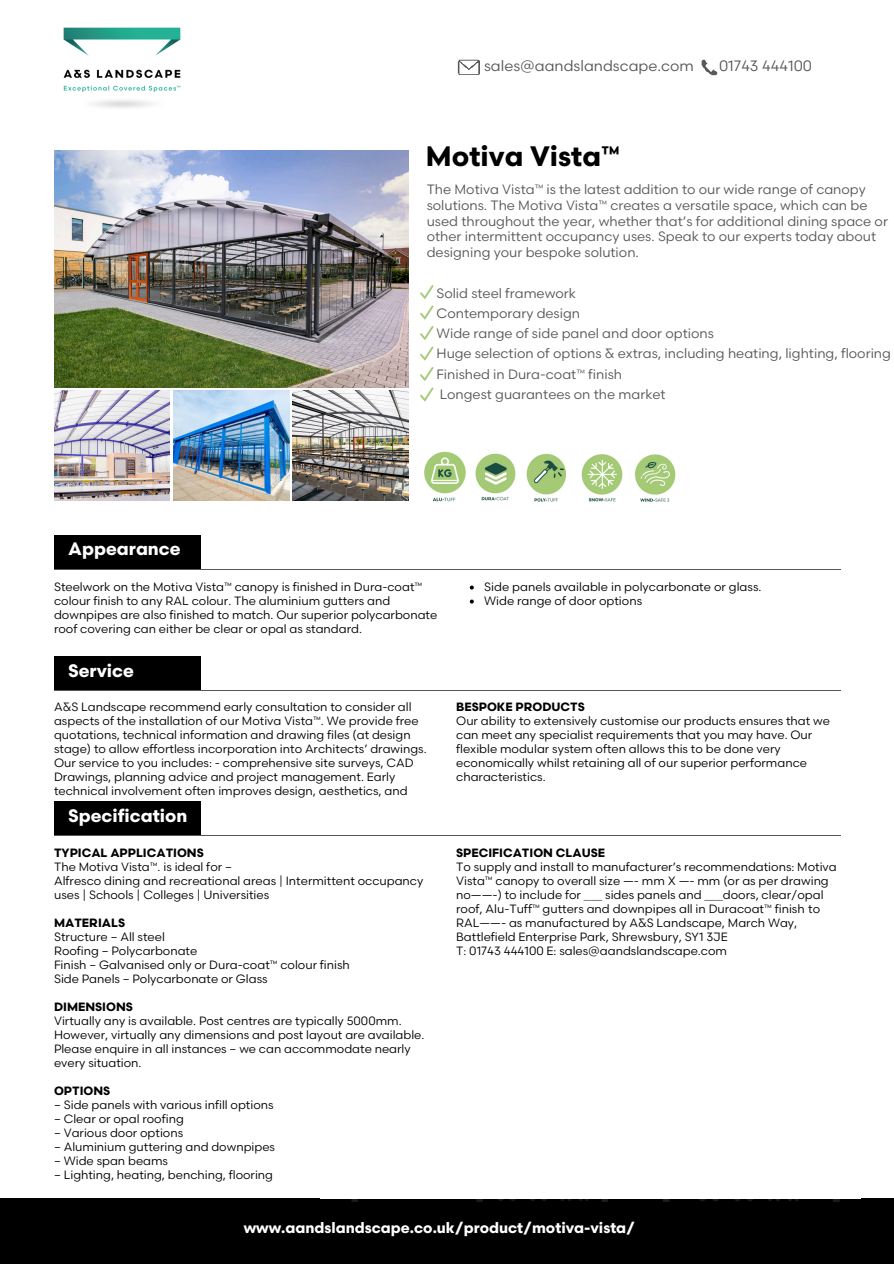
<style>
.page{position:relative;width:894px;height:1264px;background:#fff}
.page>*{position:absolute;margin:0;border:0;box-sizing:border-box;transform-origin:0 0}
.t1{font:700 28.05px "Scandia";color:#000}
.t2{font:700 18px "Scandia";color:#fff}
.t3{font:700 15px "Scandia";color:#fff}
.t4{font:15px "Scandia";color:#575756}
.t5{font:13.5px/15.8px "Scandia";color:#575756}
.t6{font:12px/14px "Scandia";color:#000}
.t7{font:700 12px "Scandia";color:#000}
</style>
<div class="page">
<img style="left:173px;top:390px;width:116px;height:110px">
<img style="left:293px;top:390px;width:115px;height:110px">
<img style="left:54px;top:390px;width:116px;height:110px">
<img style="left:54px;top:151px;width:355px;height:236px">
<svg style="left:420px;top:285px;width:13px;height:117px"></svg>
<div style="left:54px;top:656px;width:146px;height:34px;background:#000"></div>
<hr style="left:54px;top:690px;width:786px;height:1px;background:#575756">
<div style="left:54px;top:535px;width:146px;height:34px;background:#000"></div>
<hr style="left:54px;top:569px;width:786px;height:1px;background:#575756">
<div style="left:54px;top:801px;width:146px;height:34px;background:#000"></div>
<hr style="left:54px;top:835px;width:786px;height:1px;background:#575756">
<div style="left:0;top:1198px;width:893px;height:65px;background:#000"></div>
<svg style="left:335px;top:1198px;width:288px;height:4px"></svg>
<svg style="left:645px;top:1198px;width:211px;height:4px"></svg>
<img style="left:457px;top:60px;width:22px;height:15px">
<img style="left:701px;top:60px;width:16px;height:16px">
<img style="left:63px;top:27px;width:118px;height:81px">
<img style="left:424px;top:451px;width:42px;height:51px">
<img style="left:475px;top:453px;width:41px;height:47px">
<img style="left:526px;top:453px;width:40px;height:49px">
<img style="left:581px;top:454px;width:42px;height:48px">
<img style="left:635px;top:454px;width:41px;height:48px">
<svg style="left:469px;top:585px;width:4px;height:4px"></svg>
<svg style="left:469px;top:599px;width:4px;height:4px"></svg>
<p class="t4" style="left:484px;top:57px;width:211px">sales@aandslandscape.com</p>
<p class="t4" style="left:718px;top:57px;width:95px">01743 444100</p>
<p class="t1" style="left:426px;top:141px;width:195px">Motiva Vista™</p>
<p class="t2" style="left:68px;top:539px;width:114px">Appearance</p>
<p class="t5" style="left:426px;top:182px;width:462px">The Motiva Vista™ is the latest addition to our wide range of canopy solutions. The Motiva Vista™ creates a versatile space, which can be used throughout the year, whether that’s for additional dining space or other intermittent occupancy uses. Speak to our experts today about designing your bespoke solution.</p>
<p class="t5" style="left:436px;top:283px;width:456px;line-height:20.2px">Solid steel framework<br>Contemporary design<br>Wide range of side panel and door options<br>Huge selection of options &amp; extras, including heating, lighting, flooring</p>
<p class="t5" style="left:436px;top:364px;width:231px;line-height:20.2px">Finished in Dura-coat™ finish<br>Longest guarantees on the market</p>
<p class="t6" style="left:54px;top:580px;width:384px">Steelwork on the Motiva Vista™ canopy is finished in Dura-coat™ colour finish to any RAL colour. The aluminium gutters and downpipes are also finished to match. Our superior polycarbonate roof covering can either be clear or opal as standard.</p>
<p class="t2" style="left:68px;top:660px;width:67px">Service</p>
<p class="t6" style="left:54px;top:700px;width:374px">A&amp;S Landscape recommend early consultation to consider all aspects of the installation of our Motiva Vista™. We provide free quotations, technical information and drawing files (at design stage) to allow effortless incorporation into Architects’ drawings.<br>Our service to you includes: - comprehensive site surveys, CAD Drawings, planning advice and project management. Early technical involvement often improves design, aesthetics, and</p>
<p class="t2" style="left:68px;top:805px;width:121px">Specification</p>
<p class="t7" style="left:54px;top:846px;width:151px">TYPICAL APPLICATIONS</p>
<p class="t6" style="left:54px;top:860px;width:179px">The Motiva Vista™. is ideal for –</p>
<p class="t6" style="left:54px;top:874px;width:371px">Alfresco dining and recreational areas | Intermittent occupancy uses | Schools | Colleges | Universities</p>
<p class="t7" style="left:54px;top:916px;width:72px">MATERIALS</p>
<p class="t6" style="left:54px;top:930px;width:112px">Structure – All steel</p>
<h2 class="t6" style="left:54px;top:944px;width:145px">Roofing – Polycarbonate</h2>
<p class="t6" style="left:54px;top:958px;width:297px">Finish – Galvanised only or Dura-coat™ colour finish</p>
<p class="t6" style="left:54px;top:972px;width:215px">Side Panels – Polycarbonate or Glass</p>
<p class="t7" style="left:54px;top:1000px;width:80px">DIMENSIONS</p>
<p class="t6" style="left:54px;top:1014px;width:371px">Virtually any is available. Post centres are typically 5000mm.<br>However, virtually any dimensions and post layout are available.<br>Please enquire in all instances – we can accommodate nearly every situation.</p>
<p class="t7" style="left:54px;top:1084px;width:58px">OPTIONS</p>
<p class="t6" style="left:54px;top:1098px;width:221px">– Side panels with various infill options</p>
<p class="t6" style="left:54px;top:1112px;width:131px">– Clear or opal roofing</p>
<p class="t6" style="left:54px;top:1126px;width:130px">– Various door options</p>
<h2 class="t6" style="left:54px;top:1140px;width:222px">– Aluminium guttering and downpipes</h2>
<p class="t6" style="left:54px;top:1154px;width:115px">– Wide span beams</p>
<p class="t6" style="left:54px;top:1168px;width:220px">– Lighting, heating, benching, flooring</p>
<p class="t6" style="left:484px;top:580px;width:279px">Side panels available in polycarbonate or glass.</p>
<p class="t6" style="left:484px;top:594px;width:159px">Wide range of door options</p>
<p class="t7" style="left:456px;top:700px;width:130px">BESPOKE PRODUCTS</p>
<p class="t6" style="left:456px;top:715px;width:375px">Our ability to extensively customise our products ensures that we can meet any specialist requirements that you may have. Our flexible modular system often allows this to be done very economically whilst retaining all of our superior performance characteristics.</p>
<p class="t7" style="left:456px;top:846px;width:150px">SPECIFICATION CLAUSE</p>
<p class="t6" style="left:456px;top:860px;width:382px">To supply and install to manufacturer’s recommendations: Motiva Vista™ canopy to overall size —- mm X —- mm (or as per drawing no——-) to include for ___ sides panels and ___doors, clear/opal roof, Alu-Tuff™ gutters and downpipes all in Duracoat™ finish to RAL——- as manufactured by A&amp;S Landscape, March Way, Battlefield Enterprise Park, Shrewsbury, SY1 3JE</p>
<p class="t6" style="left:456px;top:944px;width:272px">T: 01743 444100 E: sales@aandslandscape.com</p>
<p class="t3" style="left:244px;top:1218px;width:393px">www.aandslandscape.co.uk/product/motiva-vista/</p>
</div>
